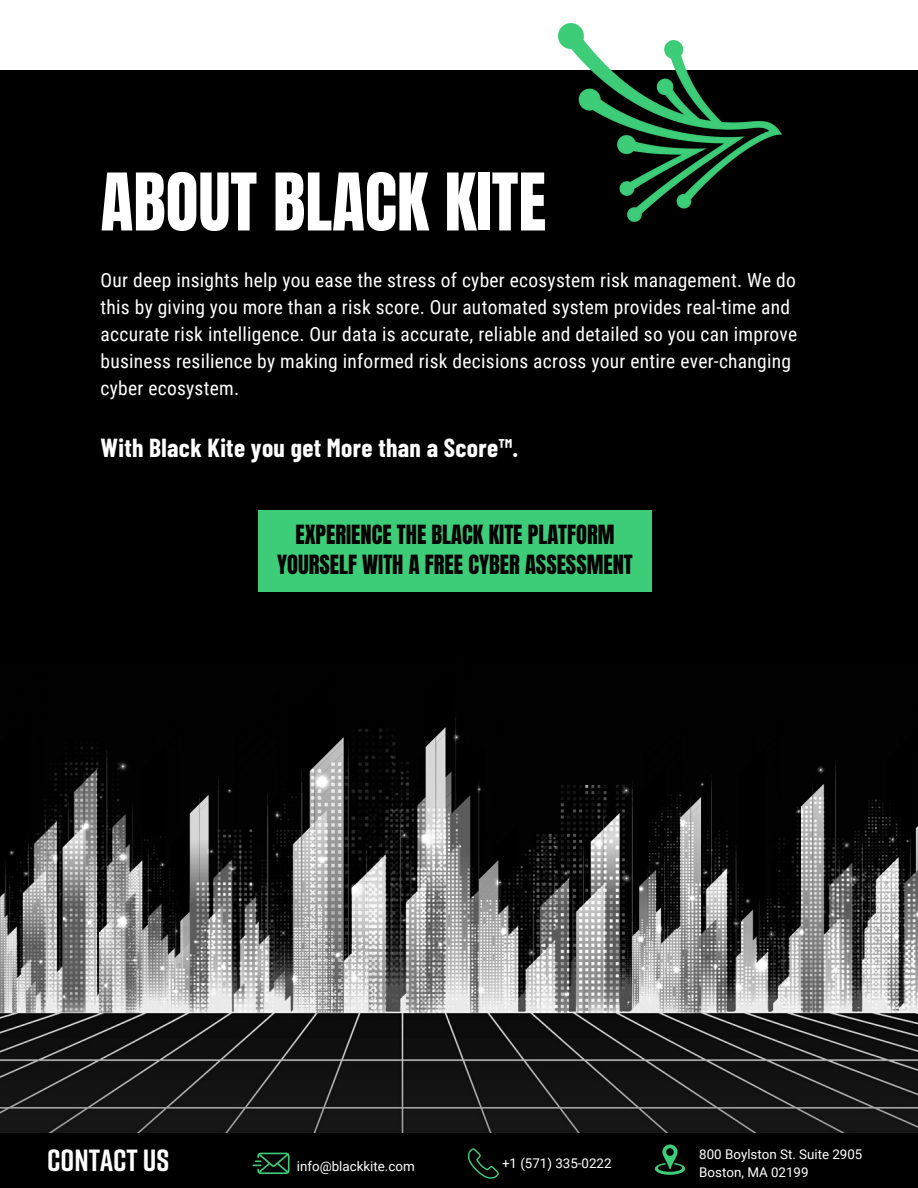
<style>
.page{position:relative;width:918px;height:1188px;background:#fff}
.page>*{position:absolute;margin:0;border:0;box-sizing:border-box;transform-origin:0 0}
.t1{font:67.5px "Anton";color:#fff}
.t2{font:700 30.6px "Rift";color:#fff}
.t3{font:700 25.5px "Barlow Condensed";letter-spacing:.015em;color:#fff}
.t4{font:22.5px/30.3px "Anton";color:#000;text-align:center}
.t5{font:19.5px/27px "Roboto Condensed";letter-spacing:.015em;color:#fff}
.t6{font:13.35px "Roboto";color:#fff}
</style>
<div class="page">
<img style="left:0;top:654px;width:918px;height:479px">
<div style="left:0;top:70px;width:918px;height:584px;background:#000"></div>
<img style="left:557px;top:23px;width:225px;height:199px">
<div style="left:0;top:1133px;width:918px;height:55px;background:#000"></div>
<svg style="left:252px;top:1153px;width:38px;height:21px"></svg>
<svg style="left:468px;top:1148px;width:31px;height:31px"></svg>
<svg style="left:655px;top:1144px;width:30px;height:31px"></svg>
<div style="left:258px;top:510px;width:394px;height:82px;background:#3dcc77"></div>
<p class="t1" style="left:101px;top:154px;width:447px">ABOUT BLACK KITE</p>
<p class="t5" style="left:101px;top:267px;width:698px">Our deep insights help you ease the stress of cyber ecosystem risk management. We do this by giving you more than a risk score. Our automated system provides real-time and accurate risk intelligence. Our data is accurate, reliable and detailed so you can improve business resilience by making informed risk decisions across your entire ever-changing cyber ecosystem.</p>
<p class="t3" style="left:101px;top:431px;width:419px">With Black Kite you get More than a Score™.</p>
<p class="t4" style="left:277px;top:519px;width:357px">EXPERIENCE THE BLACK KITE PLATFORM<br>YOURSELF WITH A FREE CYBER ASSESSMENT</p>
<p class="t2" style="left:47px;top:1141px;width:124px">CONTACT US</p>
<p class="t6" style="left:297px;top:1158px;width:119px">info@blackkite.com</p>
<p class="t6" style="left:502px;top:1156px;width:111px">+1 (571) 335-0222</p>
<p class="t6" style="left:699px;top:1147px;width:165px">800 Boylston St. Suite 2905</p>
<p class="t6" style="left:699px;top:1165px;width:111px">Boston, MA 02199</p>
</div>
